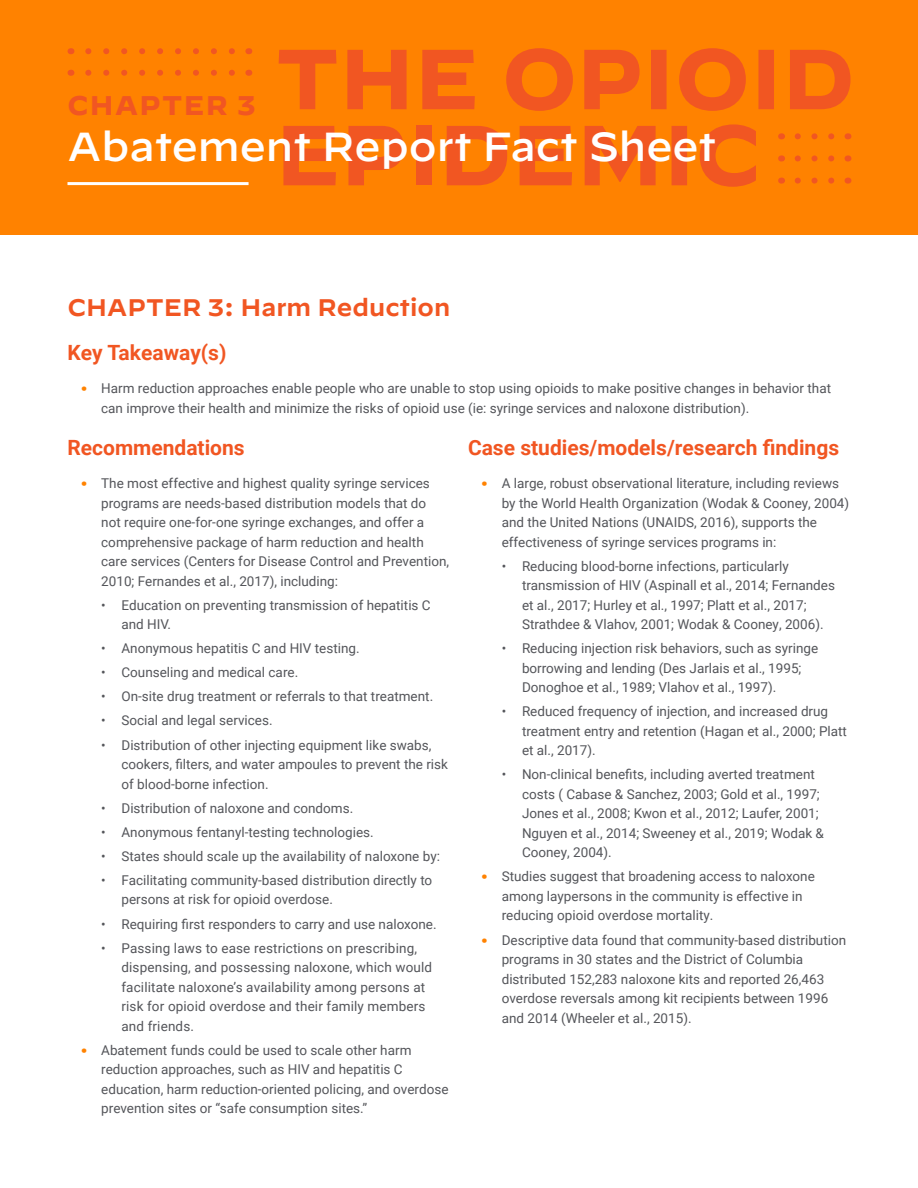
<style>
.page{position:relative;width:918px;height:1188px;background:#fff}
.page>*{position:absolute;margin:0;border:0;box-sizing:border-box;transform-origin:0 0}
.t1{font:500 40.5px "Decimal";color:#fff}
.t2{font:700 27px "Decimal";letter-spacing:.05em;color:#f15622}
.t3{font:600 24px "Decimal";color:#f15622}
.Subhead_1{font:700 21px "Roboto";color:#f15622}
.Tab_In_List{font:13.5px/19.5px "Roboto";color:#54555a}
.s1{font-family:"Decimal";font-weight:700;color:#ff8200}
</style>
<div class="page">
<div style="left:0;top:0;width:918px;height:234px;background:#ff8200"></div>
<svg style="left:283px;top:124px;width:473px;height:63px"></svg>
<svg style="left:279px;top:48px;width:571px;height:63px"></svg>
<div style="left:417px;top:126px;width:15px;height:59px;background:#f15622"></div>
<hr style="left:68px;top:182px;width:181px;height:3px;background:#fff">
<svg style="left:88px;top:48px;width:147px;height:6px"></svg>
<svg style="left:798px;top:133px;width:37px;height:6px"></svg>
<svg style="left:88px;top:70px;width:147px;height:6px"></svg>
<svg style="left:798px;top:155px;width:37px;height:6px"></svg>
<svg style="left:798px;top:178px;width:37px;height:6px"></svg>
<p class="t2" style="left:68px;top:90px;width:190px">CHAPTER 3</p>
<p class="t1" style="left:68px;top:109px;width:650px">Abatement Report Fact Sheet</p>
<p class="t3" style="left:68px;top:285px;width:384px">CHAPTER 3: Harm Reduction</p>
<p class="Subhead_1" style="left:68px;top:338px;width:161px">Key Takeaway(s)</p>
<p class="Tab_In_List" style="left:101px;top:378px;width:731px;text-indent:-20px"><span class="s1">•</span> Harm reduction approaches enable people who are unable to stop using opioids to make positive changes in behavior that can improve their health and minimize the risks of opioid use (ie: syringe services and naloxone distribution).</p>
<p class="Subhead_1" style="left:68px;top:433px;width:179px">Recommendations</p>
<p class="Tab_In_List" style="left:101px;top:473px;width:350px;text-indent:-20px"><span class="s1">•</span> The most effective and highest quality syringe services programs are needs-based distribution models that do<br>not require one-for-one syringe exchanges, and offer a comprehensive package of harm reduction and health care services (Centers for Disease Control and Prevention, 2010; Fernandes et al., 2017), including:</p>
<p class="Tab_In_List" style="left:122px;top:595px;width:311px;text-indent:-20px">• Education on preventing transmission of hepatitis C and HIV.</p>
<p class="Tab_In_List" style="left:101px;top:638px;width:260px">• Anonymous hepatitis C and HIV testing.</p>
<p class="Tab_In_List" style="left:101px;top:662px;width:199px">• Counseling and medical care.</p>
<p class="Tab_In_List" style="left:101px;top:686px;width:333px">• On-site drug treatment or referrals to that treatment.</p>
<p class="Tab_In_List" style="left:101px;top:710px;width:173px">• Social and legal services.</p>
<p class="Tab_In_List" style="left:122px;top:735px;width:328px;text-indent:-20px">• Distribution of other injecting equipment like swabs, cookers, filters, and water ampoules to prevent the risk of blood-borne infection.</p>
<p class="Tab_In_List" style="left:101px;top:798px;width:253px">• Distribution of naloxone and condoms.</p>
<p class="Tab_In_List" style="left:101px;top:822px;width:274px">• Anonymous fentanyl-testing technologies.</p>
<p class="Tab_In_List" style="left:101px;top:846px;width:340px">• States should scale up the availability of naloxone by:</p>
<p class="Tab_In_List" style="left:122px;top:870px;width:312px;text-indent:-20px">• Facilitating community-based distribution directly to persons at risk for opioid overdose.</p>
<p class="Tab_In_List" style="left:101px;top:913px;width:337px">• Requiring first responders to carry and use naloxone.</p>
<p class="Tab_In_List" style="left:122px;top:938px;width:312px;text-indent:-20px">• Passing laws to ease restrictions on prescribing, dispensing, and possessing naloxone, which would facilitate naloxone’s availability among persons at risk for opioid overdose and their family members and friends.</p>
<p class="Tab_In_List" style="left:101px;top:1040px;width:349px;text-indent:-20px"><span class="s1">•</span> Abatement funds could be used to scale other harm reduction approaches, such as HIV and hepatitis C education, harm reduction-oriented policing, and overdose prevention sites or “safe consumption sites.”</p>
<p class="Subhead_1" style="left:468px;top:433px;width:373px">Case studies/models/research findings</p>
<p class="Tab_In_List" style="left:502px;top:473px;width:349px;text-indent:-20px"><span class="s1">•</span> A large, robust observational literature, including reviews by the World Health Organization (Wodak &amp; Cooney, 2004) and the United Nations (UNAIDS, 2016), supports the effectiveness of syringe services programs in:</p>
<p class="Tab_In_List" style="left:522px;top:556px;width:314px;text-indent:-20px">• Reducing blood-borne infections, particularly transmission of HIV (Aspinall et al., 2014; Fernandes et al., 2017; Hurley et al., 1997; Platt et al., 2017; Strathdee &amp; Vlahov, 2001; Wodak &amp; Cooney, 2006).</p>
<p class="Tab_In_List" style="left:522px;top:638px;width:298px;text-indent:-20px">• Reducing injection risk behaviors, such as syringe borrowing and lending (Des Jarlais et al., 1995;<br>Donoghoe et al., 1989; Vlahov et al., 1997).</p>
<p class="Tab_In_List" style="left:522px;top:701px;width:326px;text-indent:-20px">• Reduced frequency of injection, and increased drug treatment entry and retention (Hagan et al., 2000; Platt et al., 2017).</p>
<p class="Tab_In_List" style="left:522px;top:764px;width:303px;text-indent:-20px">• Non-clinical benefits, including averted treatment costs ( Cabase &amp; Sanchez, 2003; Gold et al., 1997; Jones et al., 2008; Kwon et al., 2012; Laufer, 2001; Nguyen et al., 2014; Sweeney et al., 2019; Wodak &amp; Cooney, 2004).</p>
<p class="Tab_In_List" style="left:502px;top:866px;width:315px;text-indent:-20px"><span class="s1">•</span> Studies suggest that broadening access to naloxone among laypersons in the community is effective in reducing opioid overdose mortality.</p>
<p class="Tab_In_List" style="left:502px;top:930px;width:346px;text-indent:-20px"><span class="s1">•</span> Descriptive data found that community-based distribution programs in 30 states and the District of Columbia distributed 152,283 naloxone kits and reported 26,463 overdose reversals among kit recipients between 1996 and 2014 (Wheeler et al., 2015).</p>
</div>
